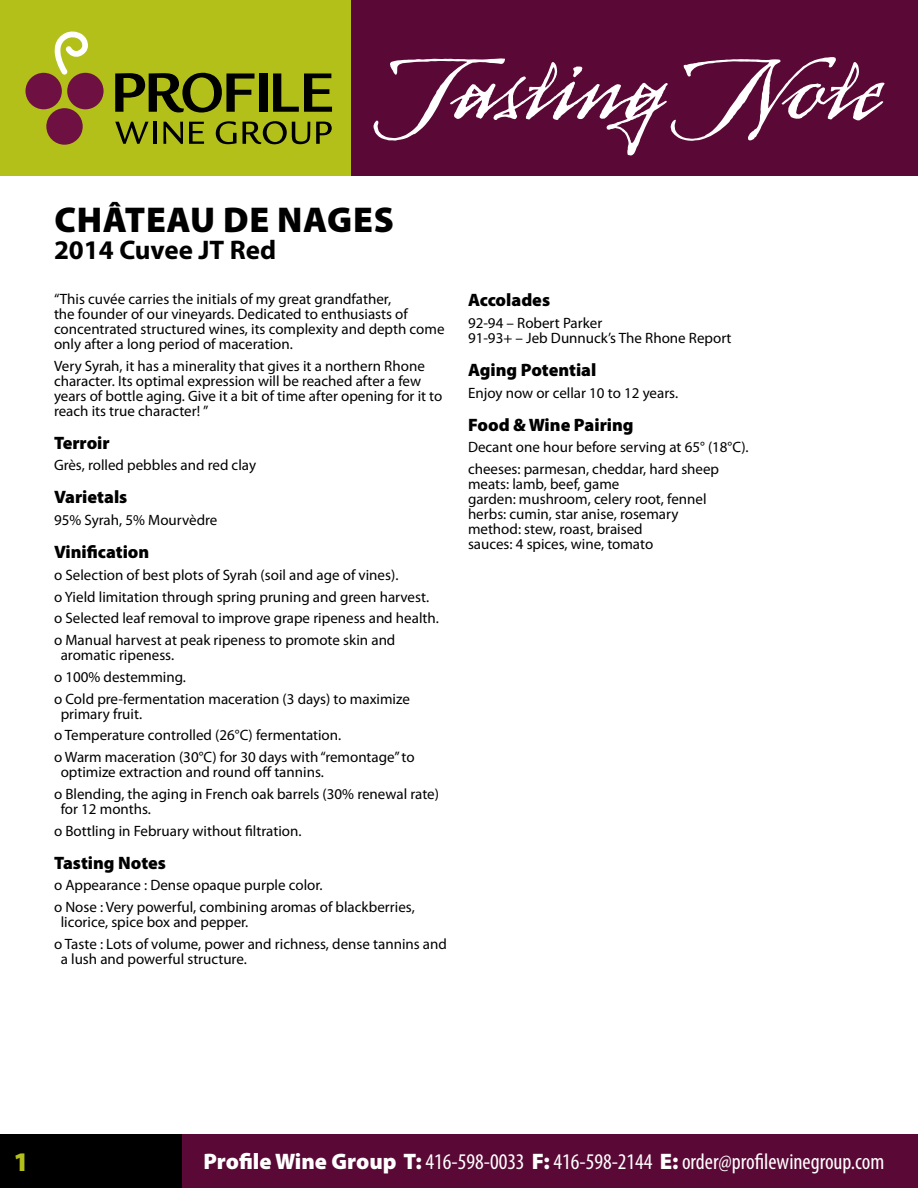
<style>
.page{position:relative;width:918px;height:1188px;background:#fff}
.page>*{position:absolute;margin:0;border:0;box-sizing:border-box;transform-origin:0 0}
.t1{font:127.5px "Arcana GMM Std Manuscript";color:#fff}
.t2{font:900 36px "Myriad Pro";letter-spacing:.02em;color:#000}
.t3{font:700 27px "Myriad Pro";color:#000}
.t4{font:900 27px "Myriad Pro";color:#b4c01a}
.t5{font:condensed 22.5px "Myriad Pro";color:#fff}
.t6{font:900 18px "Myriad Pro";color:#000}
.t7{font:15px/21.8px "Myriad Pro";color:#000}
.s1{font-weight:900;font-stretch:normal}
</style>
<div class="page">
<div style="left:0;top:0;width:351px;height:176px;background:#b4c01a"></div>
<div style="left:178px;top:1134px;width:740px;height:54px;background:#5a0835"></div>
<div style="left:351px;top:0;width:567px;height:176px;background:#5a0835"></div>
<div style="left:0;top:1134px;width:181px;height:54px;background:#000"></div>
<svg style="left:115px;top:73px;width:140px;height:40px"></svg>
<div style="left:259px;top:73px;width:8px;height:39px;background:#000"></div>
<svg style="left:273px;top:73px;width:59px;height:39px"></svg>
<svg style="left:115px;top:122px;width:34px;height:22px"></svg>
<hr style="left:154px;top:122px;width:3px;height:22px;background:#000">
<svg style="left:163px;top:122px;width:20px;height:22px"></svg>
<svg style="left:189px;top:122px;width:15px;height:22px"></svg>
<svg style="left:216px;top:121px;width:21px;height:23px"></svg>
<svg style="left:243px;top:121px;width:67px;height:23px"></svg>
<svg style="left:316px;top:122px;width:16px;height:22px"></svg>
<div style="left:46px;top:108px;width:37px;height:37px;background:#6e1042;border-radius:50%"></div>
<div style="left:26px;top:73px;width:36px;height:36px;background:#6e1042;border-radius:50%"></div>
<div style="left:67px;top:73px;width:37px;height:36px;background:#6e1042;border-radius:50%"></div>
<svg style="left:54px;top:32px;width:34px;height:43px"></svg>
<h1 class="t1" style="left:392px;top:28px;width:491px">Tasting Note</h1>
<h2 class="t2" style="left:54px;top:200px;width:341px">Château de Nages</h2>
<h3 class="t3" style="left:54px;top:232px;width:224px">2014 Cuvee JT Red</h3>
<p class="t7" style="left:54px;top:291px;width:392px;line-height:15px">“This cuvée carries the initials of my great grandfather,<br>the founder of our vineyards. Dedicated to enthusiasts of concentrated structured wines, its complexity and depth come only after a long period of maceration.</p>
<p class="t7" style="left:54px;top:358px;width:390px;line-height:15px">Very Syrah, it has a minerality that gives it a northern Rhone character. Its optimal expression will be reached after a few years of bottle aging. Give it a bit of time after opening for it to reach its true character! ”</p>
<p class="t6" style="left:54px;top:432px;width:57px">Terroir</p>
<p class="t7" style="left:54px;top:454px;width:204px">Grès, rolled pebbles and red clay</p>
<p class="t6" style="left:54px;top:487px;width:75px">Varietals</p>
<p class="t7" style="left:54px;top:509px;width:165px">95% Syrah, 5% Mourvèdre</p>
<p class="t6" style="left:54px;top:542px;width:97px">Vinification</p>
<p class="t7" style="left:54px;top:564px;width:386px">o Selection of best plots of Syrah (soil and age of vines).<br>o Yield limitation through spring pruning and green harvest. o Selected leaf removal to improve grape ripeness and health. o Manual harvest at peak ripeness to promote skin and</p>
<p class="t7" style="left:54px;top:644px;width:357px;text-indent:7px">aromatic ripeness.<br>o 100% destemming.<br>o Cold pre-fermentation maceration (3 days) to maximize</p>
<p class="t7" style="left:54px;top:702px;width:362px;text-indent:7px">primary fruit.<br>o Temperature controlled (26°C) fermentation.<br>o Warm maceration (30°C) for 30 days with “remontage” to</p>
<p class="t7" style="left:54px;top:761px;width:387px;text-indent:7px">optimize extraction and round off tannins.<br>o Blending, the aging in French oak barrels (30% renewal rate)</p>
<p class="t7" style="left:54px;top:798px;width:249px;text-indent:7px">for 12 months.<br>o Bottling in February without filtration.</p>
<p class="t6" style="left:54px;top:852px;width:114px">Tasting Notes</p>
<p class="t7" style="left:54px;top:874px;width:362px">o Appearance : Dense opaque purple color.<br>o Nose : Very powerful, combining aromas of blackberries,</p>
<p class="t7" style="left:54px;top:911px;width:394px;text-indent:7px">licorice, spice box and pepper.<br>o Taste : Lots of volume, power and richness, dense tannins and</p>
<p class="t7" style="left:61px;top:948px;width:188px">a lush and powerful structure.</p>
<p class="t6" style="left:468px;top:290px;width:84px">Accolades</p>
<p class="t7" style="left:468px;top:315px;width:265px;line-height:15px">92-94 – Robert Parker<br>91-93+ – Jeb Dunnuck’s The Rhone Report</p>
<p class="t6" style="left:468px;top:359px;width:130px">Aging Potential</p>
<p class="t7" style="left:468px;top:381px;width:212px">Enjoy now or cellar 10 to 12 years.</p>
<p class="t6" style="left:468px;top:414px;width:167px">Food &amp; Wine Pairing</p>
<p class="t7" style="left:468px;top:436px;width:282px">Decant one hour before serving at 65° (18°C). cheeses: parmesan, cheddar, hard sheep</p>
<p class="t7" style="left:468px;top:476px;width:240px;line-height:15px">meats: lamb, beef, game<br>garden: mushroom, celery root, fennel herbs: cumin, star anise, rosemary method: stew, roast, braised<br>sauces: 4 spices, wine, tomato</p>
<h3 class="t4" style="left:14px;top:1147px;width:17px">1</h3>
<h3 class="t5" style="left:203px;top:1148px;width:682px"><span class="s1">Profile Wine Group T:</span> 416-598-0033 <span class="s1">F:</span> 416-598-2144 <span class="s1">E:</span> order@profilewinegroup.com</h3>
</div>
